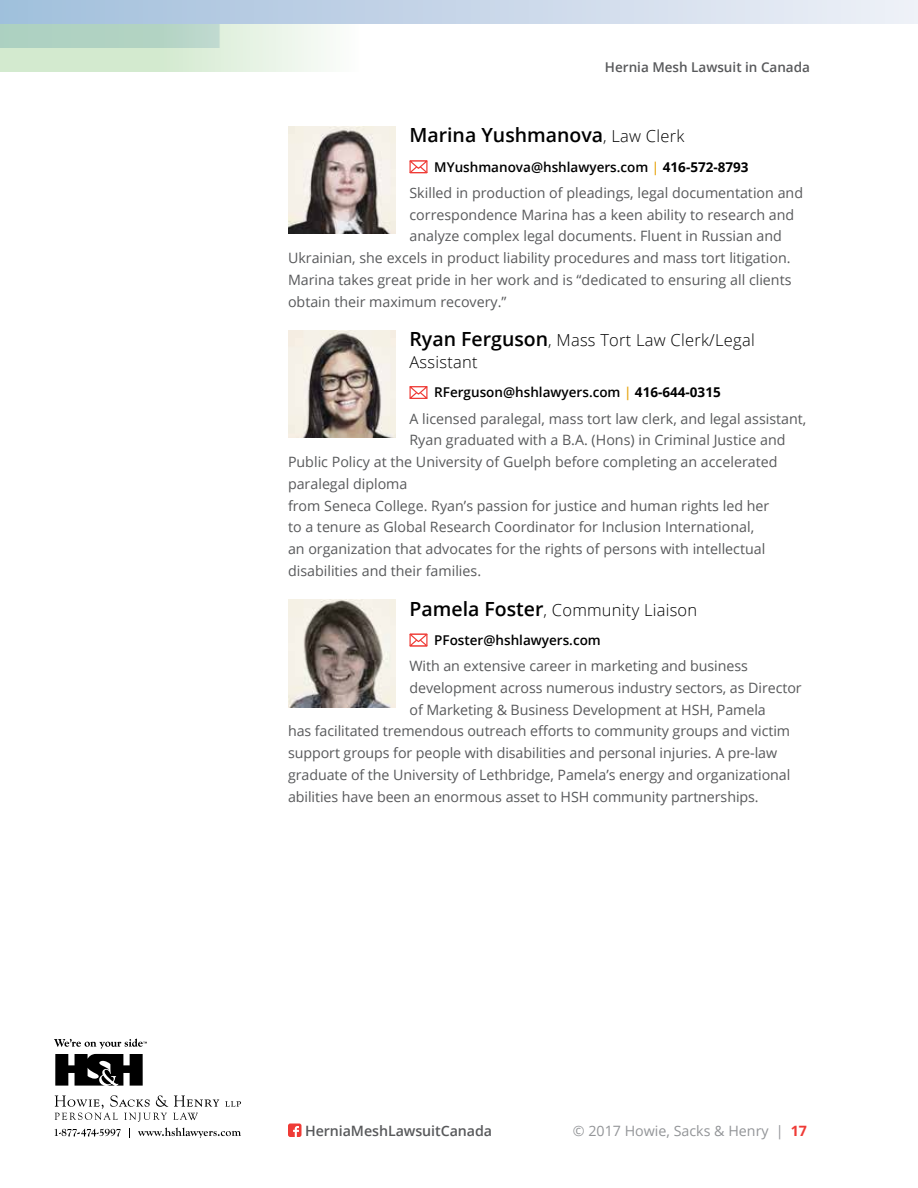
<style>
.page{position:relative;width:918px;height:1188px;background:#fff}
.page>*{position:absolute;margin:0;border:0;box-sizing:border-box;transform-origin:0 0}
.t1{font:600 19.5px "Open Sans";color:#000}
.t2{font:300 16.5px/21.8px "Open Sans";letter-spacing:.015em;color:#000}
.t3{font:14.25px "Open Sans";color:#58595b}
.t4{font:14.25px "Open Sans";color:#939598}
.t5{font:600 14.25px "Open Sans";letter-spacing:-.005em;color:#58595b}
.t6{font:600 13.5px "Open Sans";color:#000}
.t7{font:600 13.5px "Open Sans";color:#58595b}
.s1{font-weight:300;font-size:16.5px}
.s2{color:#e7a614}
.s3{font-weight:700}
.s4{font-weight:600;font-size:19.5px}
.s5{font-weight:700;color:#ef3b36}
</style>
<div class="page">
<svg style="left:54px;top:1039px;width:93px;height:47px"></svg>
<svg style="left:225px;top:1101px;width:16px;height:6px"></svg>
<svg style="left:55px;top:1095px;width:164px;height:27px"></svg>
<svg style="left:55px;top:1129px;width:66px;height:8px"></svg>
<svg style="left:138px;top:1128px;width:103px;height:10px"></svg>
<svg style="left:288px;top:1124px;width:14px;height:13px"></svg>
<img style="left:288px;top:126px;width:108px;height:108px">
<svg style="left:409px;top:160px;width:19px;height:14px"></svg>
<img style="left:288px;top:330px;width:108px;height:108px">
<svg style="left:409px;top:386px;width:19px;height:13px"></svg>
<img style="left:288px;top:599px;width:108px;height:108px">
<svg style="left:409px;top:633px;width:19px;height:14px"></svg>
<svg style="left:0;top:0;width:918px;height:24px;background:#c7d6e8"></svg>
<svg style="left:0;top:24px;width:327px;height:48px;background:#d0e5d4"></svg>
<p class="t7" style="left:605px;top:58px;width:207px">Hernia Mesh Lawsuit in Canada</p>
<h1 class="t1" style="left:410px;top:122px;width:276px">Marina Yushmanova<span class="s1">, Law Clerk</span></h1>
<p class="t6" style="left:434px;top:158px;width:316px">MYushmanova@hshlawyers.com <span class="s2">|</span> <span class="s3">416-572-8793</span></p>
<p class="t3" style="left:410px;top:183px;width:395px">Skilled in production of pleadings, legal documentation and</p>
<p class="t3" style="left:410px;top:205px;width:386px">correspondence Marina has a keen ability to research and</p>
<p class="t3" style="left:410px;top:227px;width:374px">analyze complex legal documents. Fluent in Russian and</p>
<p class="t3" style="left:288px;top:248px;width:502px">Ukrainian, she excels in product liability procedures and mass tort litigation.</p>
<p class="t3" style="left:288px;top:270px;width:505px">Marina takes great pride in her work and is “dedicated to ensuring all clients</p>
<p class="t3" style="left:288px;top:292px;width:220px">obtain their maximum recovery.”</p>
<p class="t2" style="left:410px;top:329px;width:347px"><span class="s4">Ryan Ferguson</span>, Mass Tort Law Clerk/Legal<br>Assistant</p>
<p class="t6" style="left:434px;top:383px;width:288px">RFerguson@hshlawyers.com <span class="s2">|</span> <span class="s3">416-644-0315</span></p>
<p class="t3" style="left:410px;top:409px;width:398px">A licensed paralegal, mass tort law clerk, and legal assistant,</p>
<p class="t3" style="left:410px;top:431px;width:378px">Ryan graduated with a B.A. (Hons) in Criminal Justice and</p>
<p class="t3" style="left:288px;top:452px;width:491px">Public Policy at the University of Guelph before completing an accelerated</p>
<p class="t3" style="left:288px;top:474px;width:121px">paralegal diploma</p>
<p class="t3" style="left:288px;top:496px;width:483px">from Seneca College. Ryan’s passion for justice and human rights led her</p>
<p class="t3" style="left:288px;top:517px;width:468px">to a tenure as Global Research Coordinator for Inclusion International,</p>
<p class="t3" style="left:288px;top:539px;width:479px">an organization that advocates for the rights of persons with intellectual</p>
<p class="t3" style="left:288px;top:561px;width:193px">disabilities and their families.</p>
<p class="t2" style="left:410px;top:598px;width:289px"><span class="s4">Pamela Foster</span>, Community Liaison</p>
<p class="t6" style="left:434px;top:631px;width:168px">PFoster@hshlawyers.com</p>
<p class="t3" style="left:410px;top:656px;width:340px">With an extensive career in marketing and business</p>
<p class="t3" style="left:410px;top:678px;width:394px">development across numerous industry sectors, as Director</p>
<p class="t3" style="left:410px;top:700px;width:358px">of Marketing &amp; Business Development at HSH, Pamela</p>
<p class="t3" style="left:288px;top:722px;width:504px">has facilitated tremendous outreach efforts to community groups and victim</p>
<p class="t3" style="left:288px;top:743px;width:491px">support groups for people with disabilities and personal injuries. A pre-law</p>
<p class="t3" style="left:288px;top:765px;width:504px">graduate of the University of Lethbridge, Pamela’s energy and organizational</p>
<p class="t3" style="left:288px;top:787px;width:470px">abilities have been an enormous asset to HSH community partnerships.</p>
<p class="t5" style="left:305px;top:1121px;width:189px">HerniaMeshLawsuitCanada</p>
<p class="t4" style="left:573px;top:1121px;width:236px">© 2017 Howie, Sacks &amp; Henry | <span class="s5">17</span></p>
</div>
